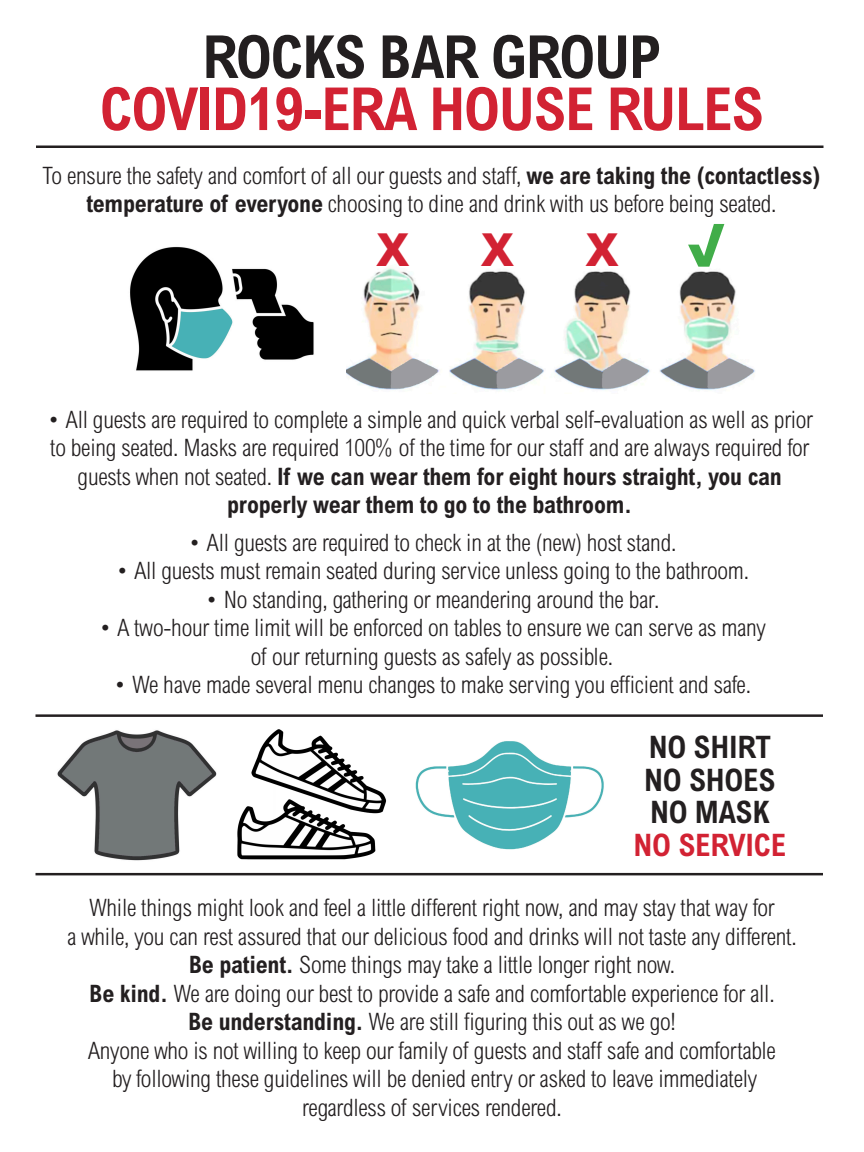
<style>
.page{position:relative;width:864px;height:1152px;background:#fff}
.page>*{position:absolute;margin:0;border:0;box-sizing:border-box;transform-origin:0 0}
.t1{font:700 condensed 59.35px "Arial";letter-spacing:-.025em;color:#d22233}
.t2{font:700 condensed 59.35px "Arial";letter-spacing:-.025em;color:#231f20}
.t3{font:800 45.6px "Arial";color:#d22233}
.t4{font:700 condensed 31px "Arial";letter-spacing:-.01em;color:#231f20}
.t5{font:700 condensed 31px "Arial";letter-spacing:-.01em;color:#d22233}
.t6{font:300 condensed 24px/28.5px "Arial";letter-spacing:-.01em;color:#231f20;text-align:center}
.s1{font-weight:700}
</style>
<div class="page">
<img style="left:237px;top:729px;width:150px;height:131px">
<img style="left:52px;top:730px;width:173px;height:143px">
<img style="left:415px;top:741px;width:189px;height:109px">
<hr style="left:36px;top:714px;width:787px;height:3px;background:#231f20">
<hr style="left:36px;top:873px;width:787px;height:2px;background:#231f20">
<img style="left:347px;top:267px;width:408px;height:124px">
<svg style="left:688px;top:224px;width:36px;height:43px"></svg>
<img style="left:130px;top:246px;width:184px;height:125px">
<hr style="left:36px;top:146px;width:788px;height:2px;background:#231f20">
<p class="t2" style="left:202px;top:23px;width:461px">ROCKS BAR GROUP</p>
<p class="t1" style="left:100px;top:75px;width:666px">COVID19-ERA HOUSE RULES</p>
<p class="t6" style="left:43px;top:161px;width:779px">To ensure the safety and comfort of all our guests and staff, <span class="s1">we are taking the (contactless) temperature of everyone</span> choosing to dine and drink with us before being seated.</p>
<p class="t3" style="left:376px;top:223px;width:34px">X</p>
<p class="t3" style="left:481px;top:223px;width:34px">X</p>
<p class="t3" style="left:586px;top:223px;width:34px">X</p>
<p class="t6" style="left:47px;top:405px;width:768px">• All guests are required to complete a simple and quick verbal self-evaluation as well as prior to being seated. Masks are required 100% of the time for our staff and are always required for guests when not seated. <span class="s1">If we can wear them for eight hours straight, you can properly wear them to go to the bathroom.</span></p>
<p class="t6" style="left:188px;top:528px;width:490px">• All guests are required to check in at the (new) host stand.</p>
<p class="t6" style="left:115px;top:556px;width:635px">• All guests must remain seated during service unless going to the bathroom.</p>
<p class="t6" style="left:204px;top:585px;width:457px">• No standing, gathering or meandering around the bar.</p>
<p class="t6" style="left:98px;top:613px;width:669px">• A two-hour time limit will be enforced on tables to ensure we can serve as many of our returning guests as safely as possible.</p>
<p class="t6" style="left:113px;top:670px;width:640px">• We have made several menu changes to make serving you efficient and safe.</p>
<p class="t4" style="left:649px;top:729px;width:124px">NO SHIRT</p>
<p class="t4" style="left:644px;top:762px;width:133px">NO SHOES</p>
<p class="t4" style="left:650px;top:794px;width:121px">NO MASK</p>
<p class="t5" style="left:634px;top:827px;width:154px">NO SERVICE</p>
<p class="t6" style="left:67px;top:894px;width:731px">While things might look and feel a little different right now, and may stay that way for<br>a while, you can rest assured that our delicious food and drinks will not taste any different.</p>
<p class="t6" style="left:189px;top:951px;width:488px"><span class="s1">Be patient.</span> Some things may take a little longer right now.</p>
<p class="t6" style="left:89px;top:979px;width:687px"><span class="s1">Be kind.</span> We are doing our best to provide a safe and comfortable experience for all.</p>
<p class="t6" style="left:188px;top:1008px;width:489px"><span class="s1">Be understanding.</span> We are still figuring this out as we go!</p>
<p class="t6" style="left:88px;top:1036px;width:689px">Anyone who is not willing to keep our family of guests and staff safe and comfortable by following these guidelines will be denied entry or asked to leave immediately regardless of services rendered.</p>
</div>
